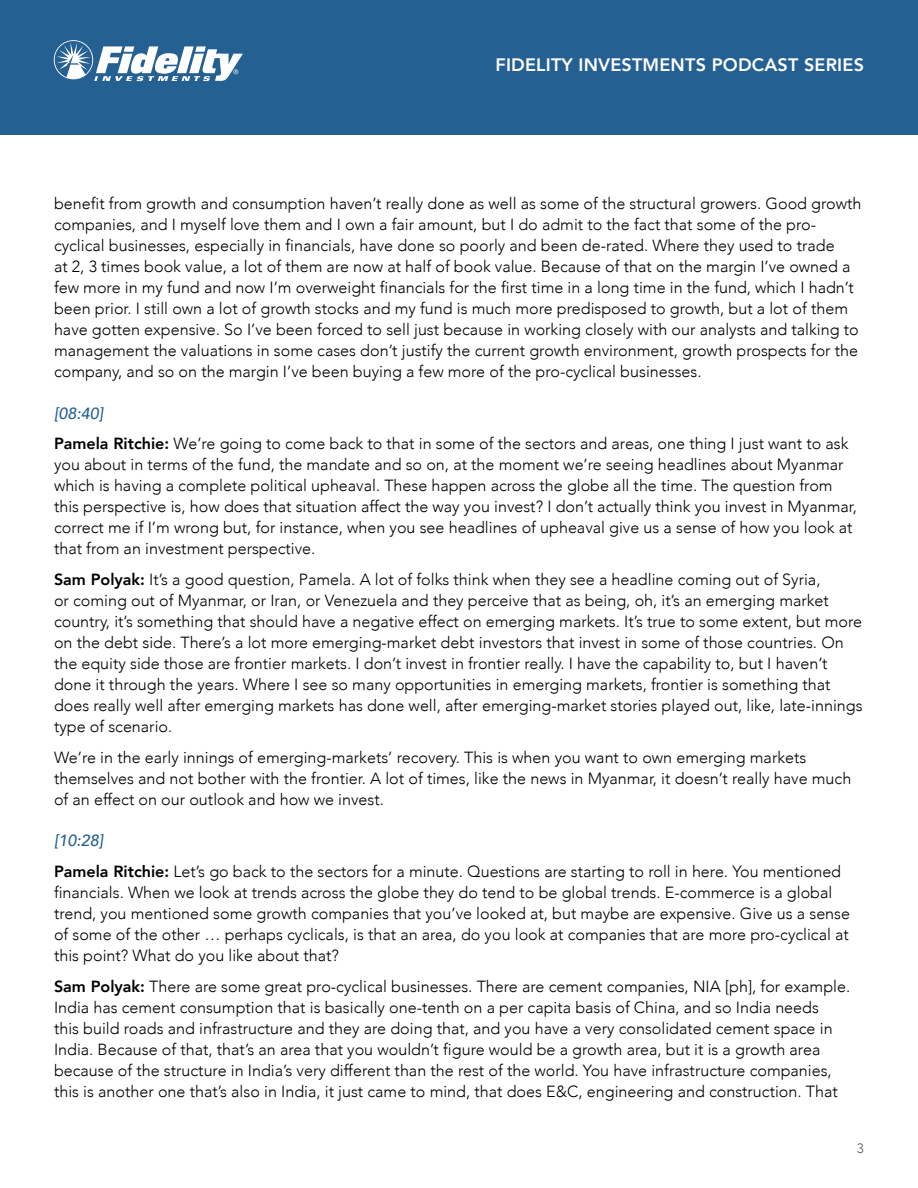
<style>
.page{position:relative;width:918px;height:1188px;background:#fff}
.page>*{position:absolute;margin:0;border:0;box-sizing:border-box;transform-origin:0 0}
.t1{font:800 18px "Avenir";letter-spacing:.01em;color:#fff}
.t2{font:300 16.2px/21px "Avenir";color:#000}
.t3{font:300 13.5px "Avenir";color:#58595b}
.s1{font-weight:500;font-style:italic;color:#256093}
.s2{font-weight:800}
</style>
<div class="page">
<div style="left:0;top:0;width:918px;height:135px;background:#256093"></div>
<svg style="left:54px;top:40px;width:189px;height:41px"></svg>
<p class="t1" style="left:496px;top:50px;width:370px">FIDELITY INVESTMENTS PODCAST SERIES</p>
<p class="t2" style="left:54px;top:193px;width:809px">benefit from growth and consumption haven’t really done as well as some of the structural growers. Good growth companies, and I myself love them and I own a fair amount, but I do admit to the fact that some of the pro&shy;cyclical businesses, especially in financials, have done so poorly and been de-rated. Where they used to trade<br>at 2, 3 times book value, a lot of them are now at half of book value. Because of that on the margin I’ve owned a few more in my fund and now I’m overweight financials for the first time in a long time in the fund, which I hadn’t been prior. I still own a lot of growth stocks and my fund is much more predisposed to growth, but a lot of them have gotten expensive. So I’ve been forced to sell just because in working closely with our analysts and talking to management the valuations in some cases don’t justify the current growth environment, growth prospects for the company, and so on the margin I’ve been buying a few more of the pro-cyclical businesses.</p>
<p class="t2" style="left:54px;top:398px;width:796px;line-height:30.8px"><span class="s1">[08:40]<br></span><span class="s2">Pamela Ritchie:</span> We’re going to come back to that in some of the sectors and areas, one thing I just want to ask</p>
<p class="t2" style="left:54px;top:454px;width:804px">you about in terms of the fund, the mandate and so on, at the moment we’re seeing headlines about Myanmar which is having a complete political upheaval. These happen across the globe all the time. The question from this perspective is, how does that situation affect the way you invest? I don’t actually think you invest in Myanmar, correct me if I’m wrong but, for instance, when you see headlines of upheaval give us a sense of how you look at that from an investment perspective.</p>
<p class="t2" style="left:54px;top:569px;width:810px"><span class="s2">Sam Polyak:</span> It’s a good question, Pamela. A lot of folks think when they see a headline coming out of Syria,<br>or coming out of Myanmar, or Iran, or Venezuela and they perceive that as being, oh, it’s an emerging market country, it’s something that should have a negative effect on emerging markets. It’s true to some extent, but more on the debt side. There’s a lot more emerging-market debt investors that invest in some of those countries. On the equity side those are frontier markets. I don’t invest in frontier really. I have the capability to, but I haven’t done it through the years. Where I see so many opportunities in emerging markets, frontier is something that does really well after emerging markets has done well, after emerging-market stories played out, like, late-innings type of scenario.</p>
<p class="t2" style="left:54px;top:747px;width:799px">We’re in the early innings of emerging-markets’ recovery. This is when you want to own emerging markets themselves and not bother with the frontier. A lot of times, like the news in Myanmar, it doesn’t really have much of an effect on our outlook and how we invest.</p>
<p class="t2" style="left:54px;top:825px;width:789px;line-height:30.8px"><span class="s1">[10:28]<br></span><span class="s2">Pamela Ritchie:</span> Let’s go back to the sectors for a minute. Questions are starting to roll in here. You mentioned</p>
<p class="t2" style="left:54px;top:882px;width:798px">financials. When we look at trends across the globe they do tend to be global trends. E-commerce is a global trend, you mentioned some growth companies that you’ve looked at, but maybe are expensive. Give us a sense of some of the other … perhaps cyclicals, is that an area, do you look at companies that are more pro-cyclical at this point? What do you like about that?</p>
<p class="t2" style="left:54px;top:975px;width:798px"><span class="s2">Sam Polyak:</span> There are some great pro-cyclical businesses. There are cement companies, NIA [ph], for example.<br>India has cement consumption that is basically one-tenth on a per capita basis of China, and so India needs<br>this build roads and infrastructure and they are doing that, and you have a very consolidated cement space in India. Because of that, that’s an area that you wouldn’t figure would be a growth area, but it is a growth area because of the structure in India’s very different than the rest of the world. You have infrastructure companies, this is another one that’s also in India, it just came to mind, that does E&amp;C, engineering and construction. That</p>
<p class="t3" style="left:857px;top:1140px;width:9px">3</p>
</div>
